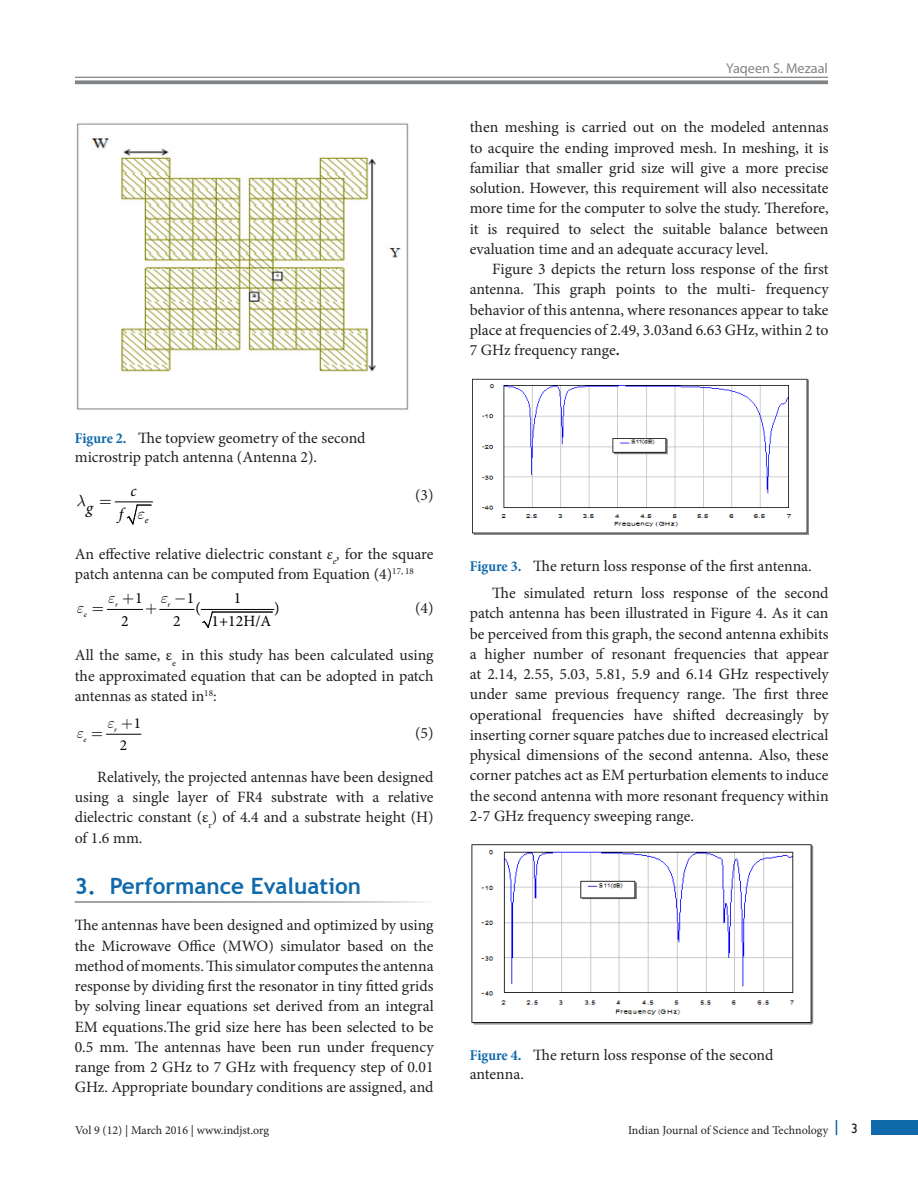
<style>
.page{position:relative;width:918px;height:1188px;background:#fff}
.page>*{position:absolute;margin:0;border:0;box-sizing:border-box;transform-origin:0 0}
.Body_Head{font:700 22.5px "Trebuchet MS";color:#0f69ab}
.t1{font:italic 16.2px "Minion Pro";color:#000}
.t2{font:italic 16.2px "Euclid Symbol";color:#000}
.Body_Text{font:15.75px/20.2px "Minion Pro";letter-spacing:-.005em;color:#231f20;text-align:justify}
.Body_Text_Ind_F{font:15.75px/20.2px "Minion Pro";color:#231f20}
.Body_Text_Ind_L{font:15.75px/20.2px "Minion Pro";letter-spacing:-.005em;color:#231f20;text-align:justify}
.t3{font:15.75px "Minion Pro";color:#000}
.t4{font:15.3px "Minion Pro";color:#000}
.t5{font:14.25px "Myriad Pro";color:#818487}
.t6{font:13.5px "Gill Sans";color:#231f20}
.t7{font:12px "Minion Pro";letter-spacing:-.005em;color:#231f20}
.t8{font:italic 9.3px "Minion Pro";color:#000}
.t9{font:italic 7.8px "Minion Pro";color:#000}
.t10{font:italic 7.65px "Minion Pro";color:#000}
.s1{font-weight:700;font-stretch:condensed;font-size:15px;color:#0f69ab}
.s2{font-style:italic}
.s3{font-weight:700}
</style>
<div class="page">
<hr style="left:75px;top:77px;width:753px;height:1px;background:#818487">
<svg style="left:75px;top:80px;width:753px;height:4px;background:#8e9194"></svg>
<div style="left:872px;top:1120px;width:46px;height:15px;background:#0f69ab"></div>
<svg style="left:836px;top:1120px;width:1px;height:15px"></svg>
<img style="left:76px;top:123px;width:333px;height:287px">
<hr style="left:115px;top:501px;width:37px;height:1px;background:#000">
<hr style="left:107px;top:609px;width:35px;height:1px;background:#000">
<hr style="left:160px;top:609px;width:34px;height:1px;background:#000">
<svg style="left:202px;top:611px;width:70px;height:17px"></svg>
<hr style="left:201px;top:609px;width:73px;height:1px;background:#000">
<hr style="left:107px;top:734px;width:34px;height:1px;background:#000">
<img style="left:472px;top:378px;width:337px;height:157px">
<img style="left:471px;top:844px;width:342px;height:181px">
<svg style="left:127px;top:504px;width:24px;height:21px"></svg>
<svg style="left:159px;top:608px;width:9px;height:2px"></svg>
<p class="t5" style="left:726px;top:60px;width:103px">Yaqeen S. Mezaal</p>
<p class="Body_Text_Ind_F" style="left:75px;top:429px;width:292px;line-height:18.9px"><span class="s1">Figure 2.</span> The topview geometry of the second microstrip patch antenna (Antenna 2).</p>
<p class="t1" style="left:130px;top:480px;width:8px">c</p>
<p class="t2" style="left:76px;top:491px;width:11px">●</p>
<p class="Body_Text" style="left:415px;top:485px;width:20px">(3)</p>
<p class="t1" style="left:86px;top:497px;width:8px">g</p>
<p class="t1" style="left:119px;top:502px;width:6px">f</p>
<p class="t8" style="left:145px;top:513px;width:5px">e</p>
<p class="Body_Text" style="left:75px;top:544px;width:360px">An effective relative dielectric constant <span class="s2">ε</span><sub>e</sub><span class="s2">,</span> for the square patch antenna can be computed from Equation (4)<sup>17,</sup> <sup>18</sup></p>
<p class="t3" style="left:135px;top:588px;width:9px">1</p>
<p class="t3" style="left:187px;top:588px;width:9px">1</p>
<p class="t3" style="left:234px;top:588px;width:9px">1</p>
<p class="t3" style="left:195px;top:598px;width:7px">(</p>
<p class="t3" style="left:274px;top:598px;width:7px">)</p>
<p class="t3" style="left:121px;top:610px;width:9px">2</p>
<p class="t3" style="left:173px;top:610px;width:9px">2</p>
<p class="t3" style="left:212px;top:610px;width:61px">1+12H/A</p>
<p class="t9" style="left:84px;top:609px;width:5px">e</p>
<p class="Body_Text" style="left:415px;top:598px;width:20px">(4)</p>
<p class="Body_Text" style="left:75px;top:645px;width:360px">All the same, ε<sub>e</sub> in this study has been calculated using the approximated equation that can be adopted in patch antennas as stated in<sup>18</sup>:</p>
<p class="t4" style="left:134px;top:713px;width:9px">1</p>
<p class="t4" style="left:120px;top:735px;width:9px">2</p>
<p class="t9" style="left:115px;top:600px;width:4px">r</p>
<p class="t9" style="left:168px;top:600px;width:4px">r</p>
<p class="Body_Text" style="left:415px;top:722px;width:20px">(5)</p>
<p class="Body_Text_Ind_L" style="left:75px;top:767px;width:360px;text-indent:23px">Relatively, the projected antennas have been designed using a single layer of FR4 substrate with a relative dielectric constant (ε<sub>r</sub>) of 4.4 and a substrate height (H) of 1.6 mm.</p>
<p class="Body_Head" style="left:75px;top:872px;width:288px">3. Performance Evaluation</p>
<p class="Body_Text" style="left:75px;top:915px;width:360px">The antennas have been designed and optimized by using the Microwave Office (MWO) simulator based on the method of moments. This simulator computes the antenna response by dividing first the resonator in tiny fitted grids by solving linear equations set derived from an integral EM equations.The grid size here has been selected to be 0.5 mm. The antennas have been run under frequency range from 2 GHz to 7 GHz with frequency step of 0.01<br>GHz. Appropriate boundary conditions are assigned, and</p>
<p class="t10" style="left:114px;top:725px;width:4px">r</p>
<p class="t10" style="left:84px;top:734px;width:5px">e</p>
<p class="Body_Text" style="left:470px;top:117px;width:360px">then meshing is carried out on the modeled antennas to acquire the ending improved mesh. In meshing, it is familiar that smaller grid size will give a more precise solution. However, this requirement will also necessitate more time for the computer to solve the study. Therefore, it is required to select the suitable balance between evaluation time and an adequate accuracy level.</p>
<p class="Body_Text_Ind_F" style="left:470px;top:259px;width:360px;text-align:justify;text-indent:23px">Figure 3 depicts the return loss response of the first antenna. This graph points to the multi- frequency behavior of this antenna, where resonances appear to take place at frequencies of 2.49, 3.03and 6.63 GHz, within 2 to 7 GHz frequency range<span class="s3">.</span></p>
<p class="Body_Text_Ind_F" style="left:470px;top:556px;width:344px"><span class="s1">Figure 3.</span> The return loss response of the first antenna.</p>
<p class="Body_Text_Ind_F" style="left:470px;top:583px;width:360px;text-align:justify;text-indent:23px">The simulated return loss response of the second patch antenna has been illustrated in Figure 4. As it can be perceived from this graph, the second antenna exhibits a higher number of resonant frequencies that appear at 2.14, 2.55, 5.03, 5.81, 5.9 and 6.14 GHz respectively under same previous frequency range. The first three operational frequencies have shifted decreasingly by inserting corner square patches due to increased electrical physical dimensions of the second antenna. Also, these corner patches act as EM perturbation elements to induce the second antenna with more resonant frequency within 2-7 GHz frequency sweeping range.</p>
<p class="Body_Text_Ind_F" style="left:470px;top:1046px;width:305px;line-height:18.9px"><span class="s1">Figure 4.</span> The return loss response of the second antenna.</p>
<p class="t7" style="left:75px;top:1122px;width:196px">Vol 9 (12) | March 2016 | www.indjst.org</p>
<p class="t7" style="left:628px;top:1123px;width:202px">Indian Journal of Science and Technology</p>
<p class="t6" style="left:851px;top:1120px;width:8px">3</p>
</div>
